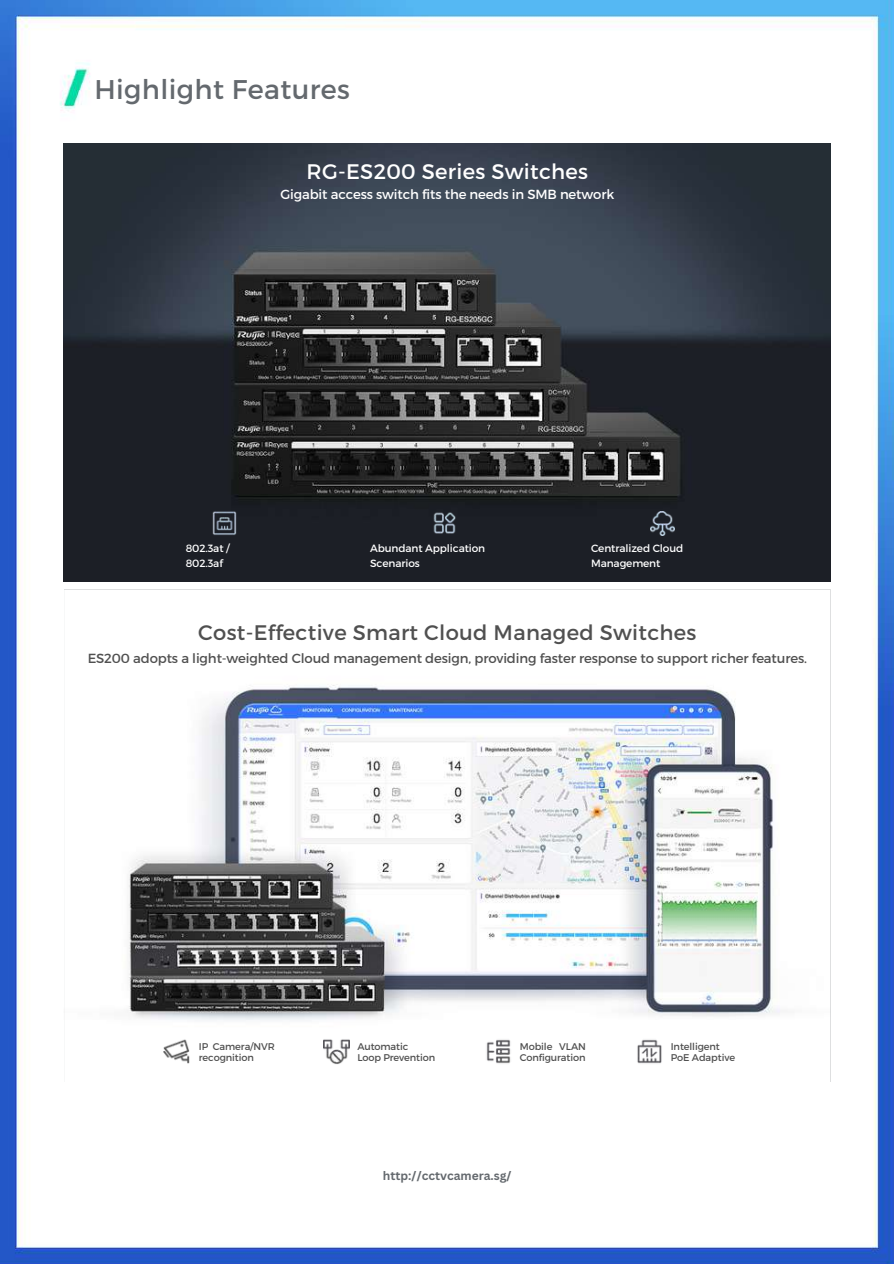
<style>
.page{position:relative;width:894px;height:1264px;background:#fff}
.page>*{position:absolute;margin:0;border:0;box-sizing:border-box;transform-origin:0 0}
.t1{font:27px "Montserrat";letter-spacing:.015em;color:#64696e}
.t2{font:21px "Montserrat";letter-spacing:.015em;color:#505050}
.t3{font:21px "Montserrat";letter-spacing:.015em;color:#fff}
.t4{font:13.2px "Montserrat";letter-spacing:-.01em;color:#505050}
.t5{font:13.2px "Montserrat";letter-spacing:-.01em;color:#fff}
.t6{font:700 12px "Canva Sans";color:#64696e}
.t7{font:10.5px/14.7px "Montserrat";letter-spacing:-.01em;color:#fff}
.t8{font:9.75px/11.2px "Montserrat";letter-spacing:-.01em;color:#505050}
</style>
<div class="page">
<img style="left:0;top:0;width:893px;height:1263px">
<img style="left:64px;top:143px;width:765px;height:438px">
<svg style="left:64px;top:589px;width:766px;height:493px"></svg>
<img style="left:431px;top:510px;width:26px;height:26px">
<img style="left:211px;top:510px;width:26px;height:26px">
<img style="left:164px;top:1038px;width:26px;height:25px">
<img style="left:323px;top:1038px;width:26px;height:25px">
<img style="left:485px;top:1038px;width:26px;height:25px">
<img style="left:636px;top:1038px;width:26px;height:25px">
<img style="left:650px;top:512px;width:24px;height:23px">
<h1 class="t1" style="left:94px;top:72px;width:257px">Highlight Features</h1>
<h2 class="t3" style="left:306px;top:158px;width:283px">RG-ES200 Series Switches</h2>
<p class="t5" style="left:280px;top:186px;width:335px">Gigabit access switch fits the needs in SMB network</p>
<p class="t7" style="left:186px;top:540px;width:45px">802.3at /<br>802.3af</p>
<p class="t7" style="left:370px;top:540px;width:116px">Abundant Application<br>Scenarios</p>
<p class="t7" style="left:591px;top:540px;width:94px">Centralized Cloud<br>Management</p>
<h2 class="t2" style="left:198px;top:619px;width:499px">Cost-Effective Smart Cloud Managed Switches</h2>
<p class="t4" style="left:88px;top:649px;width:720px">ES200 adopts a light-weighted Cloud management design, providing faster response to support richer features.</p>
<p class="t8" style="left:199px;top:1040px;width:77px">IP Camera/NVR recognition</p>
<p class="t8" style="left:357px;top:1040px;width:79px">Automatic<br>Loop Prevention</p>
<p class="t8" style="left:519px;top:1040px;width:67px">Mobile VLAN<br>Configuration</p>
<p class="t8" style="left:670px;top:1040px;width:66px">Intelligent<br>PoE Adaptive</p>
<p class="t6" style="left:383px;top:1166px;width:130px">http://cctvcamera.sg/</p>
</div>
